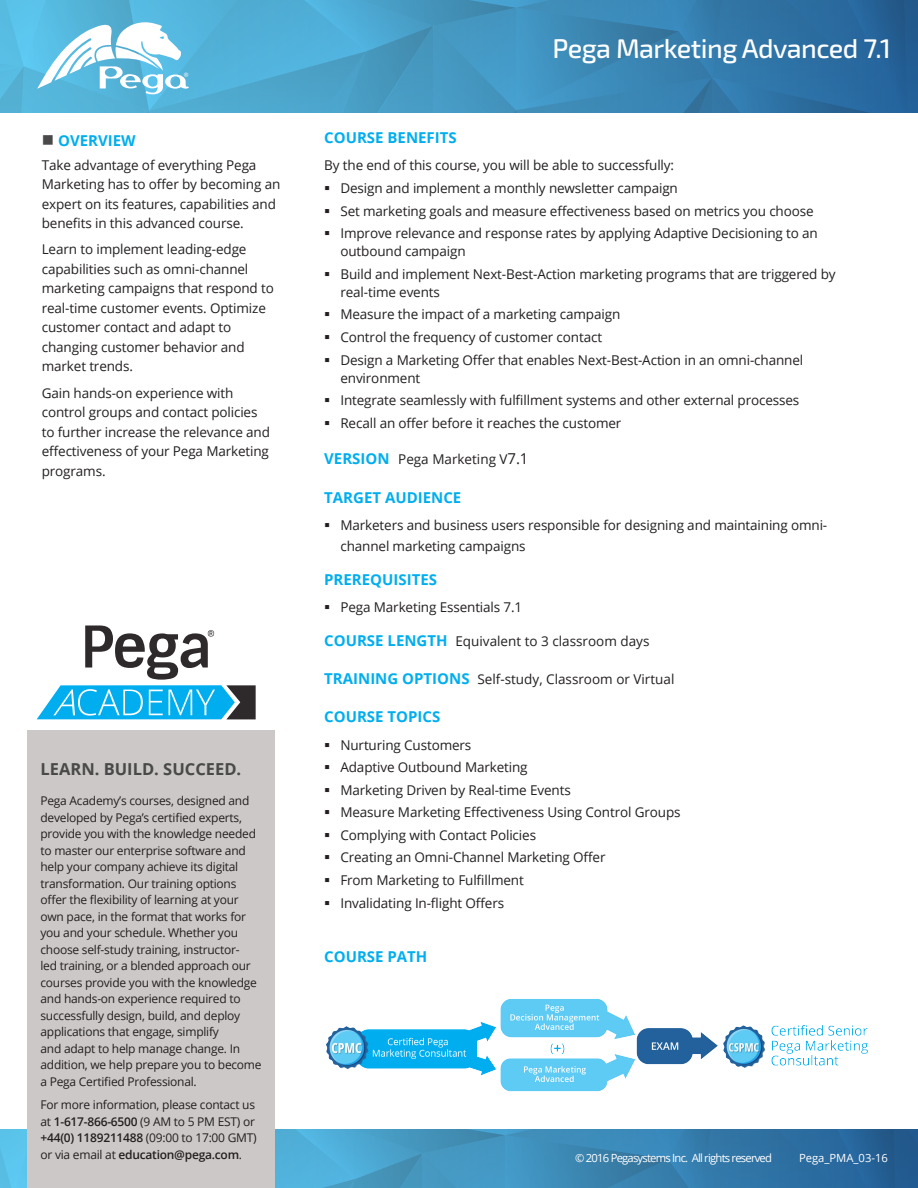
<style>
.page{position:relative;width:918px;height:1188px;background:#fff}
.page>*{position:absolute;margin:0;border:0;box-sizing:border-box;transform-origin:0 0}
.Course_Title{font:500 27px "Exo 2.0";letter-spacing:-.02em;color:#fff}
.t1{font:700 16.5px "Open Sans";color:#484948}
.Heads{font:700 15px "Open Sans";color:#00aeef}
.Bullet{font:13.5px/19.5px "Open Sans";letter-spacing:-.01em;color:#231f20}
.Heads-2{font:13.5px "Open Sans";color:#231f20}
.t2{font:12px/16.5px "Open Sans";letter-spacing:-.02em;color:#231f20}
.t3{font:11.25px "Open Sans";letter-spacing:-.07em;color:#fff}
.t4{font:11.25px "Open Sans";color:#fff}
.t5{font:9.3px "Myriad";color:#fff}
.s1{color:#484948}
.s2{font-weight:600}
.s3{font-weight:700;font-size:15px;color:#00aeef}
.s4{font-size:15px}
</style>
<div class="page">
<svg style="left:0;top:1129px;width:918px;height:59px;background:#3c89b7"></svg>
<div style="left:27px;top:730px;width:247px;height:458px;background:#cbc8c7"></div>
<svg style="left:37px;top:625px;width:219px;height:94px"></svg>
<img style="left:326px;top:999px;width:542px;height:93px">
<svg style="left:0;top:0;width:918px;height:112px;background:#4998c2"></svg>
<p class="t5" style="left:184px;top:71px;width:6px">®</p>
<p class="Heads" style="left:42px;top:129px;width:96px"><span class="s1">■</span> OVERVIEW</p>
<p class="Bullet" style="left:42px;top:155px;width:240px">Take advantage of everything Pega Marketing has to offer by becoming an expert on its features, capabilities and benefits in this advanced course.</p>
<p class="Bullet" style="left:42px;top:239px;width:234px">Learn to implement leading-edge capabilities such as omni-channel marketing campaigns that respond to real-time customer events. Optimize customer contact and adapt to changing customer behavior and market trends.</p>
<p class="Bullet" style="left:42px;top:383px;width:230px">Gain hands-on experience with control groups and contact policies to further increase the relevance and effectiveness of your Pega Marketing programs.</p>
<p class="t1" style="left:40px;top:758px;width:202px">LEARN. BUILD. SUCCEED.</p>
<p class="t2" style="left:40px;top:793px;width:223px">Pega Academy’s courses, designed and developed by Pega’s certified experts, provide you with the knowledge needed to master our enterprise software and help your company achieve its digital transformation. Our training options offer the flexibility of learning at your own pace, in the format that works for you and your schedule. Whether you choose self-study training, instructor-<br>led training, or a blended approach our courses provide you with the knowledge and hands-on experience required to successfully design, build, and deploy applications that engage, simplify<br>and adapt to help manage change. In addition, we help prepare you to become a Pega Certified Professional.</p>
<p class="t2" style="left:40px;top:1096px;width:218px">For more information, please contact us at <span class="s2">1-617-866-6500</span> (9 AM to 5 PM EST) or <span class="s2">+44(0) 1189211488</span> (09:00 to 17:00 GMT) or via email at <span class="s2">education@pega.com</span>.</p>
<p class="Course_Title" style="left:552px;top:33px;width:340px">Pega Marketing Advanced 7.1</p>
<p class="Heads" style="left:324px;top:127px;width:134px">COURSE BENEFITS</p>
<p class="Bullet" style="left:324px;top:155px;width:351px">By the end of this course, you will be able to successfully:</p>
<p class="Bullet" style="left:340px;top:178px;width:339px">Design and implement a monthly newsletter campaign</p>
<p class="Bullet" style="left:340px;top:201px;width:475px">Set marketing goals and measure effectiveness based on metrics you choose</p>
<p class="Bullet" style="left:340px;top:224px;width:479px;line-height:18px">Improve relevance and response rates by applying Adaptive Decisioning to an outbound campaign</p>
<p class="Bullet" style="left:340px;top:265px;width:497px;line-height:18px">Build and implement Next-Best-Action marketing programs that are triggered by real-time events</p>
<p class="Bullet" style="left:340px;top:304px;width:281px">Measure the impact of a marketing campaign</p>
<p class="Bullet" style="left:340px;top:327px;width:263px">Control the frequency of customer contact</p>
<p class="Bullet" style="left:340px;top:350px;width:464px;line-height:18px">Design a Marketing Offer that enables Next-Best-Action in an omni-channel environment</p>
<p class="Bullet" style="left:340px;top:390px;width:460px">Integrate seamlessly with fulfillment systems and other external processes</p>
<p class="Bullet" style="left:340px;top:413px;width:282px">Recall an offer before it reaches the customer</p>
<p class="Heads-2" style="left:324px;top:450px;width:206px"><span class="s3">VERSION</span> Pega Marketing V<span class="s4">7.1</span></p>
<p class="Heads" style="left:324px;top:487px;width:139px">TARGET AUDIENCE</p>
<p class="Bullet" style="left:340px;top:514px;width:488px;line-height:21px">Marketers and business users responsible for designing and maintaining omni&shy;channel marketing campaigns</p>
<p class="Heads" style="left:324px;top:569px;width:114px">PREREQUISITES</p>
<p class="Bullet" style="left:340px;top:597px;width:183px">Pega Marketing Essentials 7.1</p>
<p class="Heads-2" style="left:324px;top:632px;width:327px"><span class="s3">COURSE LENGTH</span> Equivalent to 3 classroom days</p>
<p class="Heads-2" style="left:324px;top:670px;width:352px"><span class="s3">TRAINING OPTIONS</span> Self-study, Classroom or Virtual</p>
<p class="Heads" style="left:324px;top:706px;width:118px">COURSE TOPICS</p>
<p class="Bullet" style="left:340px;top:735px;width:132px">Nurturing Customers</p>
<p class="Bullet" style="left:340px;top:757px;width:189px">Adaptive Outbound Marketing</p>
<p class="Bullet" style="left:340px;top:780px;width:232px">Marketing Driven by Real-time Events</p>
<p class="Bullet" style="left:340px;top:802px;width:342px">Measure Marketing Effectiveness Using Control Groups</p>
<p class="Bullet" style="left:340px;top:825px;width:197px">Complying with Contact Policies</p>
<p class="Bullet" style="left:340px;top:847px;width:267px">Creating an Omni-Channel Marketing Offer</p>
<p class="Bullet" style="left:340px;top:870px;width:185px">From Marketing to Fulfillment</p>
<p class="Bullet" style="left:340px;top:893px;width:165px">Invalidating In-flight Offers</p>
<p class="Heads" style="left:324px;top:946px;width:105px">COURSE PATH</p>
<p class="t3" style="left:575px;top:1150px;width:198px">© 2016 Pegasystems Inc. All rights reserved</p>
<p class="t4" style="left:799px;top:1150px;width:90px">Pega_PMA_03-16</p>
</div>
